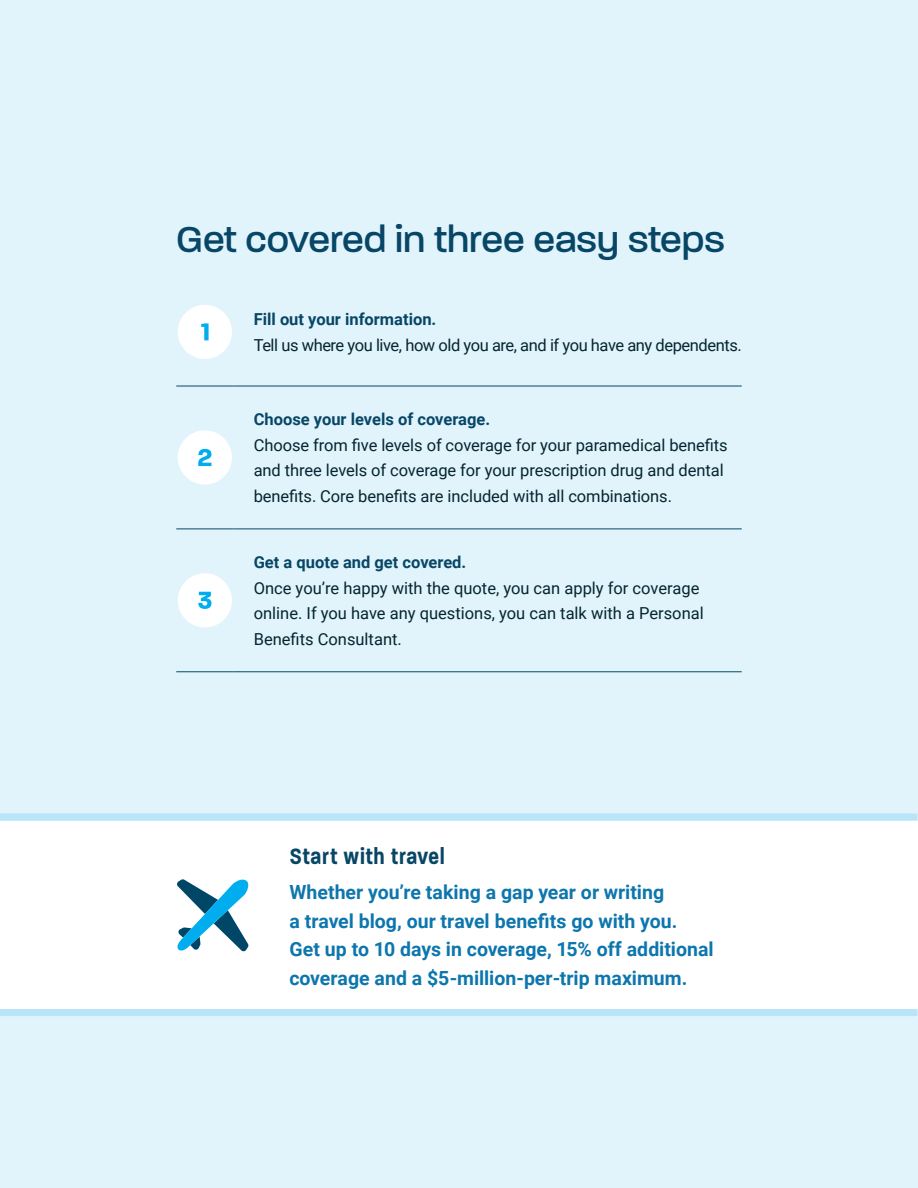
<style>
.page{position:relative;width:918px;height:1188px;background:#e1f4fc}
.page>*{position:absolute;margin:0;border:0;box-sizing:border-box;transform-origin:0 0}
.t1{font:500 39px "Paralucent";color:#084666}
.t2{font:600 24px "Paralucent Condensed";letter-spacing:.03em;color:#084666}
.t3{font:700 19.5px/28.5px "Roboto";color:#0d76ad}
.Body_Text{font:16.5px/25.5px "Roboto";letter-spacing:-.005em;color:#06252f}
.Body_Text-2{font:700 16.5px "Roboto";color:#084666}
.Body_Text-3{font:16.5px "Roboto";letter-spacing:-.025em;color:#06252f}
</style>
<div class="page">
<hr style="left:176px;top:386px;width:57px;height:1px;background:#084666">
<hr style="left:233px;top:386px;width:509px;height:1px;background:#084666">
<hr style="left:176px;top:529px;width:57px;height:1px;background:#084666">
<hr style="left:233px;top:529px;width:509px;height:1px;background:#084666">
<hr style="left:176px;top:672px;width:57px;height:1px;background:#084666">
<hr style="left:233px;top:672px;width:509px;height:1px;background:#084666">
<div style="left:178px;top:305px;width:54px;height:54px;background:#fff;border-radius:50%"></div>
<svg style="left:201px;top:323px;width:8px;height:17px"></svg>
<div style="left:178px;top:430px;width:54px;height:55px;background:#fff;border-radius:50%"></div>
<svg style="left:198px;top:449px;width:13px;height:17px"></svg>
<div style="left:178px;top:573px;width:54px;height:54px;background:#fff;border-radius:50%"></div>
<svg style="left:198px;top:592px;width:13px;height:17px"></svg>
<div style="left:0;top:813px;width:918px;height:203px;background:#fff"></div>
<div style="left:0;top:1009px;width:918px;height:7px;background:#b9e5fa"></div>
<div style="left:0;top:813px;width:918px;height:8px;background:#b9e5fa"></div>
<svg style="left:177px;top:879px;width:72px;height:73px"></svg>
<h2 class="t1" style="left:176px;top:216px;width:550px">Get covered in three easy steps</h2>
<p class="Body_Text-2" style="left:254px;top:308px;width:184px">Fill out your information.</p>
<p class="Body_Text-3" style="left:254px;top:333px;width:490px">Tell us where you live, how old you are, and if you have any dependents.</p>
<p class="Body_Text-2" style="left:254px;top:408px;width:238px">Choose your levels of coverage.</p>
<p class="Body_Text" style="left:254px;top:432px;width:476px">Choose from five levels of coverage for your paramedical benefits and three levels of coverage for your prescription drug and dental benefits. Core benefits are included with all combinations.</p>
<p class="Body_Text-2" style="left:254px;top:551px;width:214px">Get a quote and get covered.</p>
<p class="Body_Text" style="left:254px;top:575px;width:452px">Once you’re happy with the quote, you can apply for coverage online. If you have any questions, you can talk with a Personal<br>Benefits Consultant.</p>
<p class="t2" style="left:289px;top:842px;width:157px">Start with travel</p>
<p class="t3" style="left:289px;top:877px;width:426px">Whether you’re taking a gap year or writing<br>a travel blog, our travel benefits go with you.<br>Get up to 10 days in coverage, 15% off additional coverage and a $5-million-per-trip maximum.</p>
</div>
